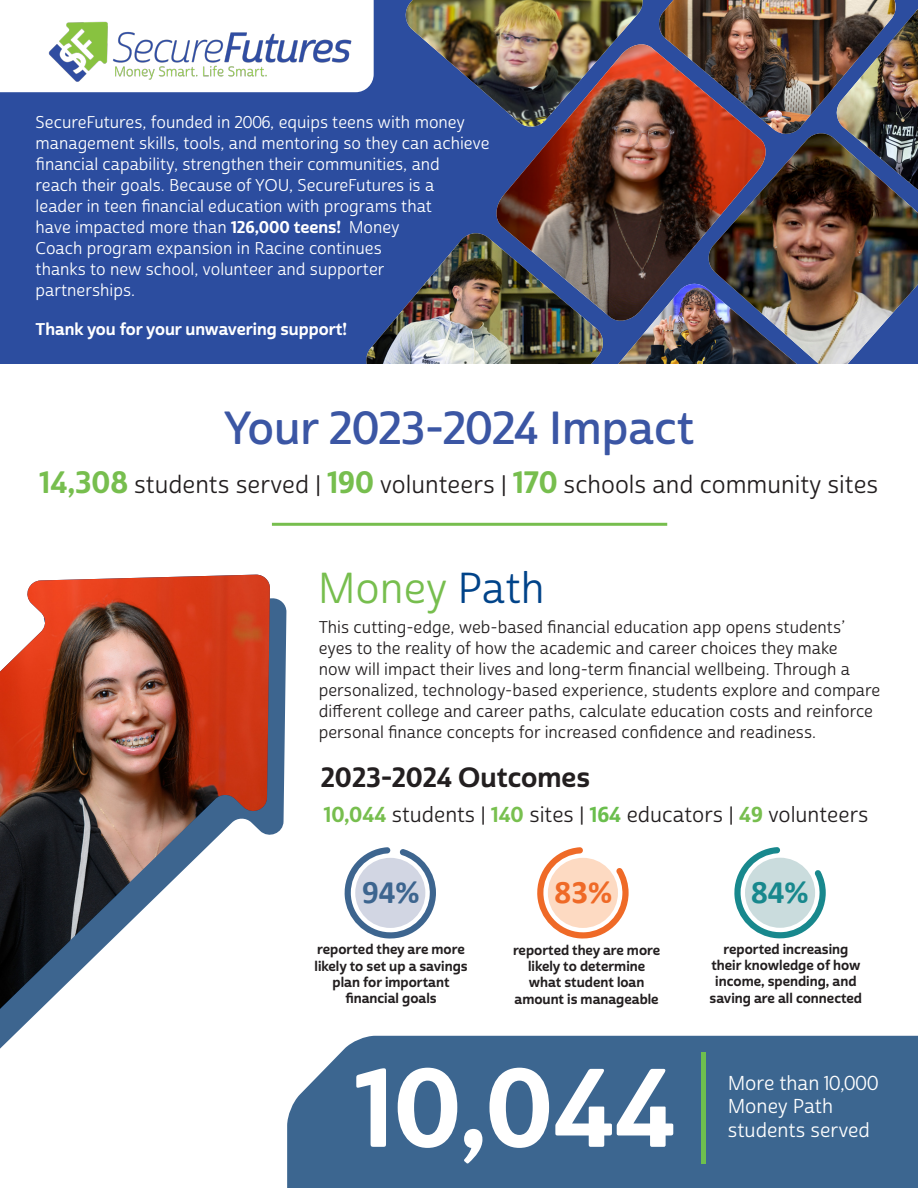
<style>
.page{position:relative;width:918px;height:1188px;background:#fff}
.page>*{position:absolute;margin:0;border:0;box-sizing:border-box;transform-origin:0 0}
.t1{font:108px "Cabrito Sans Nor Bol";color:#fff}
.t2{font:45px "Cabrito Sans Nor Dem";color:#3b56a4}
.t3{font:42px "Cabrito Sans Nor Reg";color:#77be4e}
.t4{font:700 33px "Calibri";color:#3d658f}
.t5{font:700 33px "Calibri";color:#ef6a27}
.t6{font:700 33px "Calibri";color:#18888d}
.t7{font:27px "Cabrito Sans Nor Bol";color:#231f20}
.t8{font:24px "Cabrito Sans Nor Reg";color:#231f20}
.t9{font:21px "Cabrito Sans Nor Reg";color:#231f20}
.t10{font:19.5px/23.4px "Cabrito Sans Nor Reg";color:#fff}
.t11{font:16.5px/21px "Cabrito Sans Nor Reg";color:#231f20}
.t12{font:16.5px/21px "Cabrito Sans Nor Reg";color:#fff}
.t13{font:16.5px "Cabrito Sans Nor Bol";color:#fff}
.t14{font:13.5px/16.2px "Cabrito Sans Nor Bol";color:#231f20;text-align:center}
.s1{font-family:"Cabrito Sans Nor Bol"}
.s2{font-family:"Cabrito Sans Nor Bol";font-size:30px;color:#77be4e}
.s3{color:#004389}
.s4{font-family:"Cabrito Sans Nor Bol";color:#77be4e}
.s5{font-family:"Cabrito Sans Nor Bol";color:#78c04f}
.s6{font-family:"Cabrito Sans Nor Bol";color:#6abe4d}
</style>
<div class="page">
<div style="left:0;top:0;width:657px;height:364px;background:#2c4d9f"></div>
<img style="left:768px;top:225px;width:150px;height:139px">
<img style="left:494px;top:44px;width:274px;height:237px">
<img style="left:657px;top:0;width:261px;height:225px">
<img style="left:834px;top:9px;width:84px;height:181px">
<svg style="left:605px;top:281px;width:219px;height:83px"></svg>
<img style="left:614px;top:284px;width:210px;height:80px">
<img style="left:364px;top:233px;width:241px;height:131px">
<div style="left:287px;top:1036px;width:631px;height:152px;background:#3c6690"></div>
<svg style="left:270px;top:598px;width:17px;height:237px;background:#587a9e"></svg>
<svg style="left:0;top:574px;width:259px;height:475px"></svg>
<img style="left:0;top:575px;width:270px;height:434px">
<hr style="left:272px;top:523px;width:395px;height:3px;background:#77be4e">
<hr style="left:701px;top:1052px;width:4px;height:112px;background:#6ebf4d">
<svg style="left:0;top:0;width:374px;height:92px"></svg>
<img style="left:47px;top:15px;width:306px;height:72px">
<svg style="left:344px;top:847px;width:92px;height:92px"></svg>
<div style="left:355px;top:858px;width:70px;height:70px;background:#d2d6e3;border-radius:50%"></div>
<svg style="left:537px;top:847px;width:92px;height:92px"></svg>
<svg style="left:734px;top:847px;width:92px;height:92px"></svg>
<div style="left:745px;top:858px;width:70px;height:70px;background:#cadcdd;border-radius:50%"></div>
<img style="left:403px;top:0;width:240px;height:129px">
<p class="t12" style="left:36px;top:112px;width:456px">SecureFutures, founded in 2006, equips teens with money management skills, tools, and mentoring so they can achieve financial capability, strengthen their communities, and<br>reach their goals. Because of YOU, SecureFutures is a<br>leader in teen financial education with programs that<br>have impacted more than <span class="s1">126,000 teens!</span> Money<br>Coach program expansion in Racine continues<br>thanks to new school, volunteer and supporter<br>partnerships.</p>
<p class="t13" style="left:36px;top:318px;width:313px">Thank you for your unwavering support!</p>
<p class="t2" style="left:224px;top:401px;width:472px">Your 2023-2024 Impact</p>
<p class="t8" style="left:40px;top:470px;width:840px"><span class="s2">14,308</span> students served | <span class="s2">190</span> volunteers | <span class="s2">170</span> schools and community sites</p>
<p class="t3" style="left:318px;top:563px;width:228px">Money <span class="s3">Path</span></p>
<p class="t11" style="left:319px;top:617px;width:563px">This cutting-edge, web-based financial education app opens students’ eyes to the reality of how the academic and career choices they make<br>now will impact their lives and long-term financial wellbeing. Through a personalized, technology-based experience, students explore and compare different college and career paths, calculate education costs and reinforce personal finance concepts for increased confidence and readiness.</p>
<p class="t7" style="left:321px;top:760px;width:271px">2023-2024 Outcomes</p>
<p class="t9" style="left:324px;top:802px;width:546px"><span class="s4">10,044</span> students | <span class="s5">140</span> sites | <span class="s6">164</span> educators | <span class="s4">49</span> volunteers</p>
<p class="t4" style="left:362px;top:869px;width:59px">94%</p>
<p class="t5" style="left:555px;top:869px;width:59px">83%</p>
<p class="t6" style="left:751px;top:869px;width:59px">84%</p>
<p class="t14" style="left:315px;top:942px;width:155px">reported they are more likely to set up a savings plan for important</p>
<p class="t14" style="left:345px;top:990px;width:93px">financial goals</p>
<p class="t14" style="left:513px;top:942px;width:149px">reported they are more likely to determine what student loan amount is manageable</p>
<p class="t14" style="left:710px;top:941px;width:154px">reported increasing their knowledge of how income, spending, and saving are all connected</p>
<p class="t1" style="left:355px;top:1040px;width:322px">10,044</p>
<p class="t10" style="left:728px;top:1072px;width:152px">More than 10,000<br>Money Path</p>
<p class="t10" style="left:728px;top:1119px;width:144px">students served</p>
</div>
